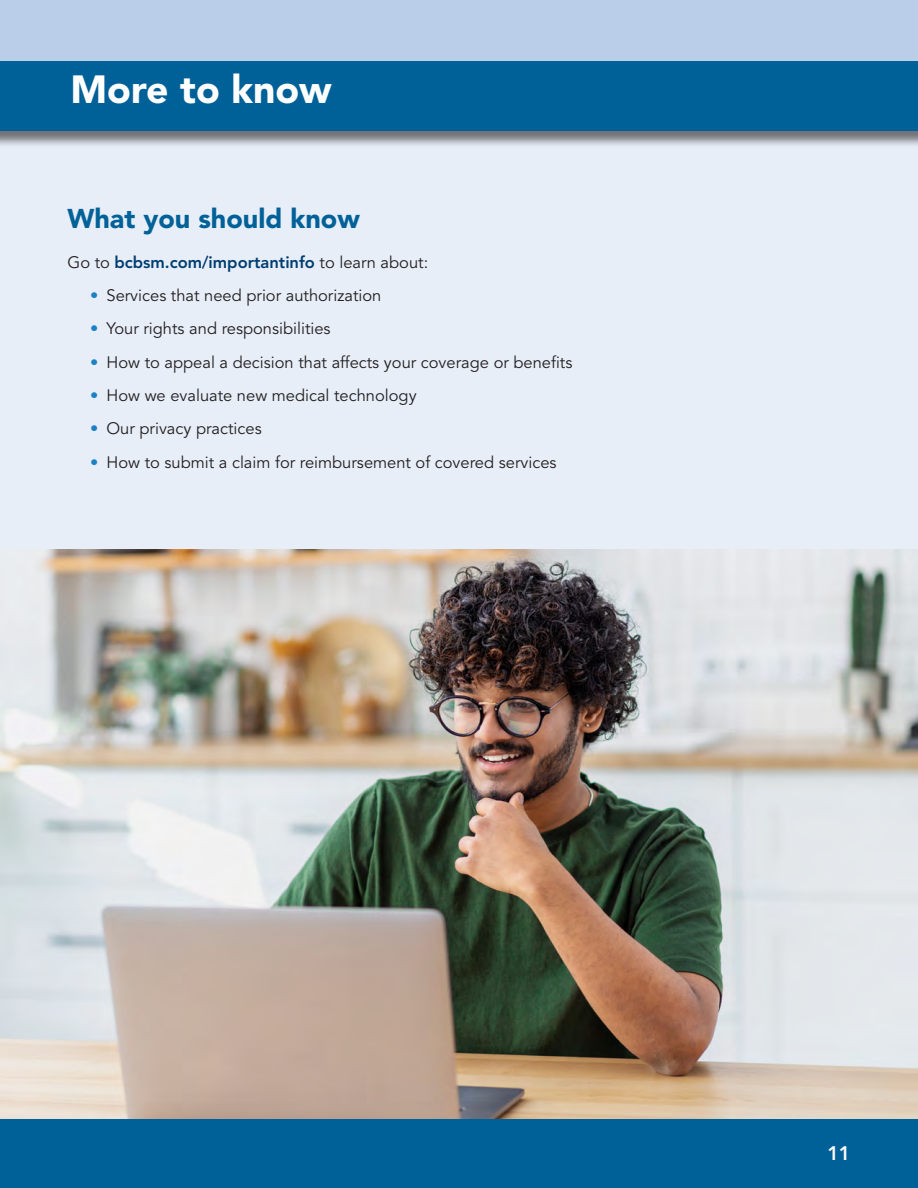
<style>
.page{position:relative;width:918px;height:1188px;background:#fff}
.page>*{position:absolute;margin:0;border:0;box-sizing:border-box;transform-origin:0 0}
.Body_text{font:900 39px "Avenir LT Std";color:#fff}
.Heading{font:900 27px "Avenir LT Std";color:#006198}
.t1{font:800 19.5px "Avenir LT Std";color:#fff}
.t2{font:16.5px "Avenir LT Std";color:#231f20}
.Body_text-2{font:800 16.5px "Avenir LT Std";color:#003d71}
.s1{font-weight:400;color:#231f20}
.s2{font-weight:800;color:#1b81c4}
</style>
<div class="page">
<div style="left:0;top:113px;width:918px;height:437px;background:#e7eef8"></div>
<img style="left:0;top:550px;width:918px;height:569px">
<div style="left:0;top:0;width:918px;height:102px;background:#bacee9"></div>
<div style="left:0;top:63px;width:918px;height:86px;background:#231f20;opacity:.6"></div>
<div style="left:0;top:62px;width:918px;height:69px;background:#006198"></div>
<div style="left:0;top:1119px;width:918px;height:69px;background:#006198"></div>
<p class="Body_text" style="left:70px;top:66px;width:263px">More to know</p>
<p class="Heading" style="left:68px;top:202px;width:294px">What you should know</p>
<p class="Body_text-2" style="left:68px;top:252px;width:362px"><span class="s1">Go to</span> bcbsm.com/importantinfo <span class="s1">to learn about:</span></p>
<p class="t2" style="left:90px;top:286px;width:293px"><span class="s2">•</span> Services that need prior authorization</p>
<p class="t2" style="left:90px;top:319px;width:242px"><span class="s2">•</span> Your rights and responsibilities</p>
<p class="t2" style="left:90px;top:353px;width:484px"><span class="s2">•</span> How to appeal a decision that affects your coverage or benefits</p>
<p class="t2" style="left:90px;top:386px;width:328px"><span class="s2">•</span> How we evaluate new medical technology</p>
<p class="t2" style="left:90px;top:419px;width:173px"><span class="s2">•</span> Our privacy practices</p>
<p class="t2" style="left:90px;top:452px;width:468px"><span class="s2">•</span> How to submit a claim for reimbursement of covered services</p>
<p class="t1" style="left:827px;top:1142px;width:25px">11</p>
</div>
